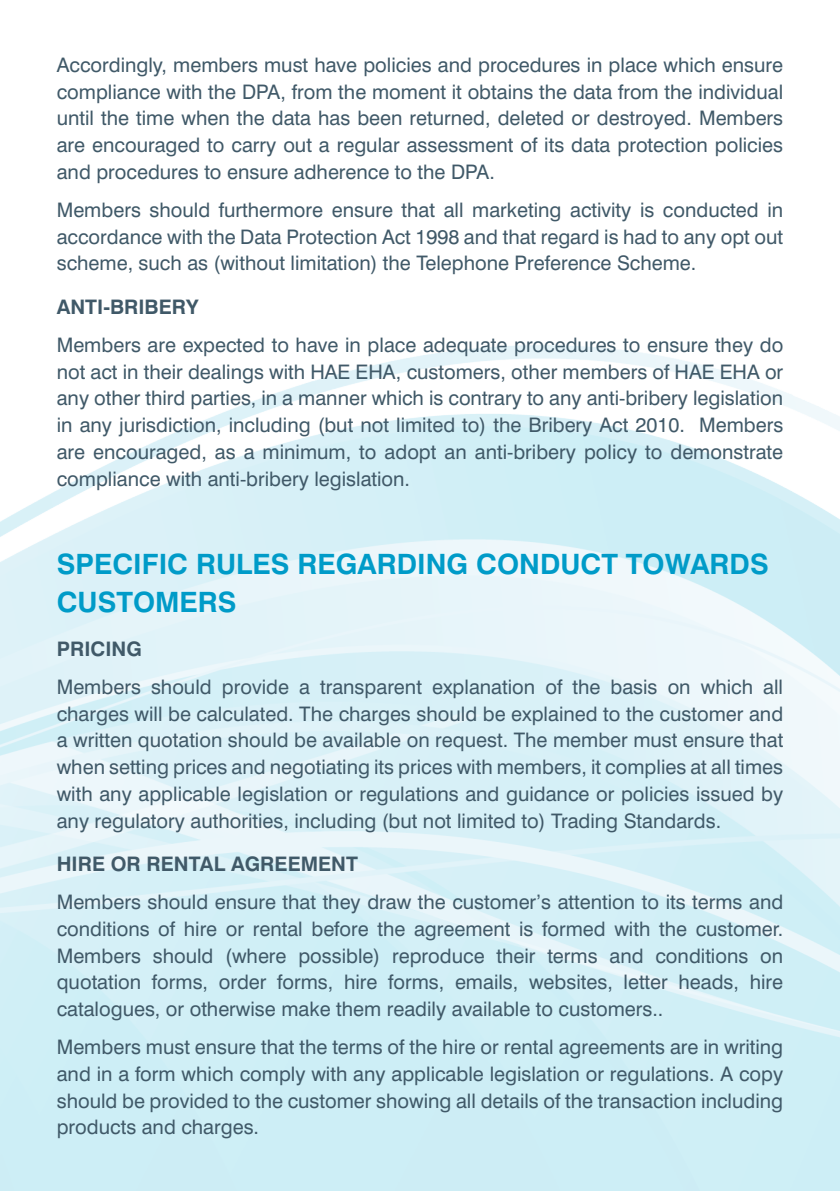
<style>
.page{position:relative;width:840px;height:1191px;background:#fff}
.page>*{position:absolute;margin:0;border:0;box-sizing:border-box;transform-origin:0 0}
.t1{font:700 28px/38.6px "Swiss 721 BT";color:#009bc8}
.t2{font:20px/26.6px "Swiss 721 BT";color:#405968;text-align:justify}
.t3{font:700 20px "Swiss 721 BT";color:#405968}
</style>
<div class="page">
<p class="t2" style="left:57px;top:51px;width:727px">Accordingly, members must have policies and procedures in place which ensure compliance with the DPA, from the moment it obtains the data from the individual until the time when the data has been returned, deleted or destroyed. Members are encouraged to carry out a regular assessment of its data protection policies and procedures to ensure adherence to the DPA.</p>
<p class="t2" style="left:57px;top:196px;width:727px">Members should furthermore ensure that all marketing activity is conducted in accordance with the Data Protection Act 1998 and that regard is had to any opt out scheme, such as (without limitation) the Telephone Preference Scheme.</p>
<p class="t3" style="left:57px;top:295px;width:143px">ANTI-BRIBERY</p>
<p class="t2" style="left:57px;top:331px;width:727px">Members are expected to have in place adequate procedures to ensure they do not act in their dealings with HAE EHA, customers, other members of HAE EHA or any other third parties, in a manner which is contrary to any anti-bribery legislation in any jurisdiction, including (but not limited to) the Bribery Act 2010. Members are encouraged, as a minimum, to adopt an anti-bribery policy to demonstrate compliance with anti-bribery legislation.</p>
<h1 class="t1" style="left:57px;top:544px;width:713px">SPECIFIC RULES REGARDING CONDUCT TOWARDS<br>CUSTOMERS</h1>
<p class="t3" style="left:57px;top:636px;width:87px">PRICING</p>
<p class="t2" style="left:57px;top:673px;width:727px">Members should provide a transparent explanation of the basis on which all charges will be calculated. The charges should be explained to the customer and a written quotation should be available on request. The member must ensure that when setting prices and negotiating its prices with members, it complies at all times with any applicable legislation or regulations and guidance or policies issued by any regulatory authorities, including (but not limited to) Trading Standards.</p>
<p class="t3" style="left:57px;top:852px;width:302px">HIRE OR RENTAL AGREEMENT</p>
<p class="t2" style="left:57px;top:888px;width:727px">Members should ensure that they draw the customer’s attention to its terms and conditions of hire or rental before the agreement is formed with the customer.<br>Members should (where possible) reproduce their terms and conditions on quotation forms, order forms, hire forms, emails, websites, letter heads, hire catalogues, or otherwise make them readily available to customers..</p>
<p class="t2" style="left:57px;top:1033px;width:727px">Members must ensure that the terms of the hire or rental agreements are in writing and in a form which comply with any applicable legislation or regulations. A copy should be provided to the customer showing all details of the transaction including products and charges.</p>
</div>
